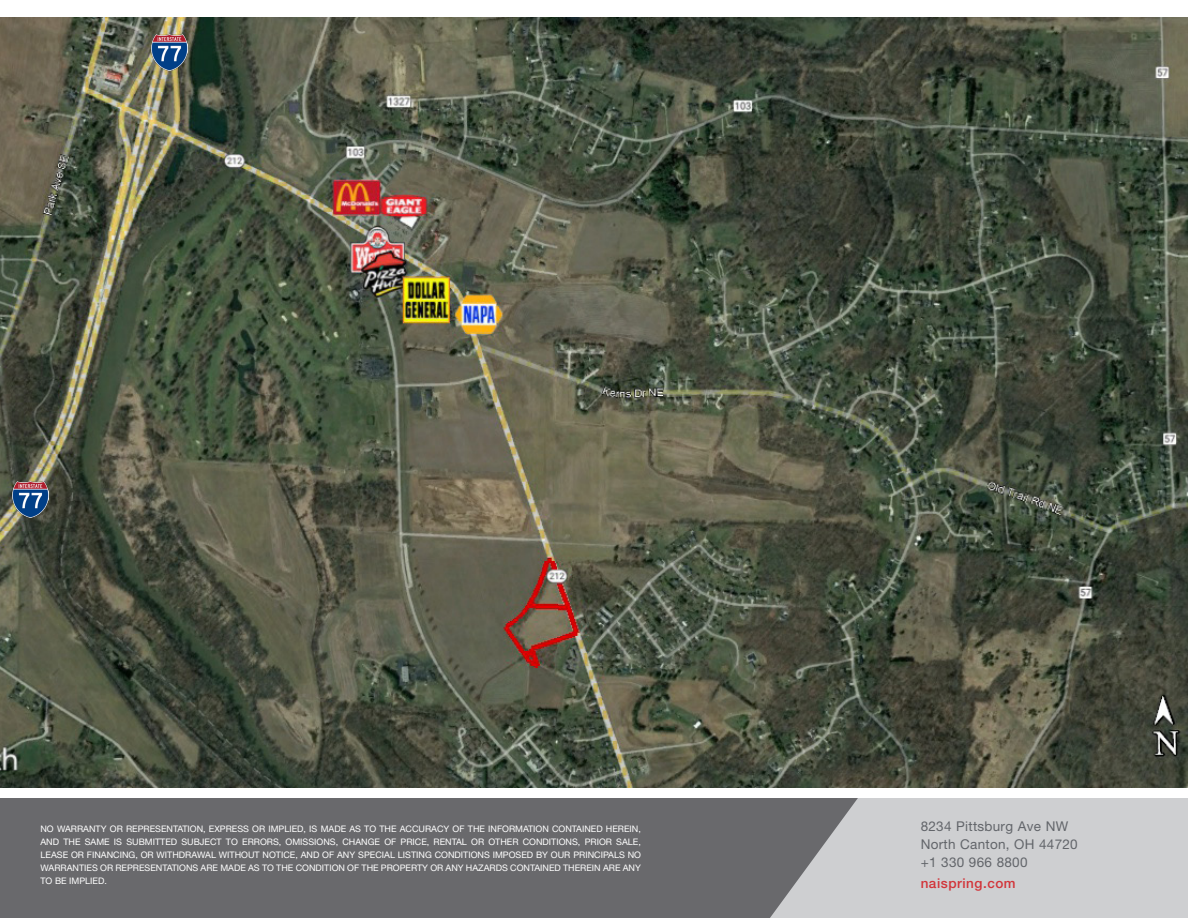
<style>
.page{position:relative;width:1188px;height:918px;background:#fff}
.page>*{position:absolute;margin:0;border:0;box-sizing:border-box;transform-origin:0 0}
.t1{font:13.5px "Helvetica Neue LT Std";letter-spacing:.02em;color:#62656a}
.t2{font:500 13.5px "Helvetica Neue LT Std";letter-spacing:.04em;color:#d23439}
.t3{font:9px/12.9px "Helvetica Neue LT Std";color:#fff;text-align:justify}
</style>
<div class="page">
<div style="left:858px;top:798px;width:330px;height:120px;background:#cecfd1"></div>
<div style="left:0;top:798px;width:858px;height:120px;background:#69696c"></div>
<img style="left:0;top:17px;width:1188px;height:771px">
<img style="left:151px;top:35px;width:36px;height:36px">
<img style="left:13px;top:482px;width:36px;height:36px">
<p class="t3" style="left:40px;top:822px;width:602px">NO WARRANTY OR REPRESENTATION, EXPRESS OR IMPLIED, IS MADE AS TO THE ACCURACY OF THE INFORMATION CONTAINED HEREIN, AND THE SAME IS SUBMITTED SUBJECT TO ERRORS, OMISSIONS, CHANGE OF PRICE, RENTAL OR OTHER CONDITIONS, PRIOR SALE, LEASE OR FINANCING, OR WITHDRAWAL WITHOUT NOTICE, AND OF ANY SPECIAL LISTING CONDITIONS IMPOSED BY OUR PRINCIPALS NO WARRANTIES OR REPRESENTATIONS ARE MADE AS TO THE CONDITION OF THE PROPERTY OR ANY HAZARDS CONTAINED THEREIN ARE ANY TO BE IMPLIED.</p>
<p class="t1" style="left:921px;top:818px;width:149px">8234 Pittsburg Ave NW</p>
<p class="t1" style="left:921px;top:836px;width:159px">North Canton, OH 44720</p>
<p class="t1" style="left:921px;top:854px;width:108px">+1 330 966 8800</p>
<p class="t2" style="left:921px;top:875px;width:97px">naispring.com</p>
</div>
